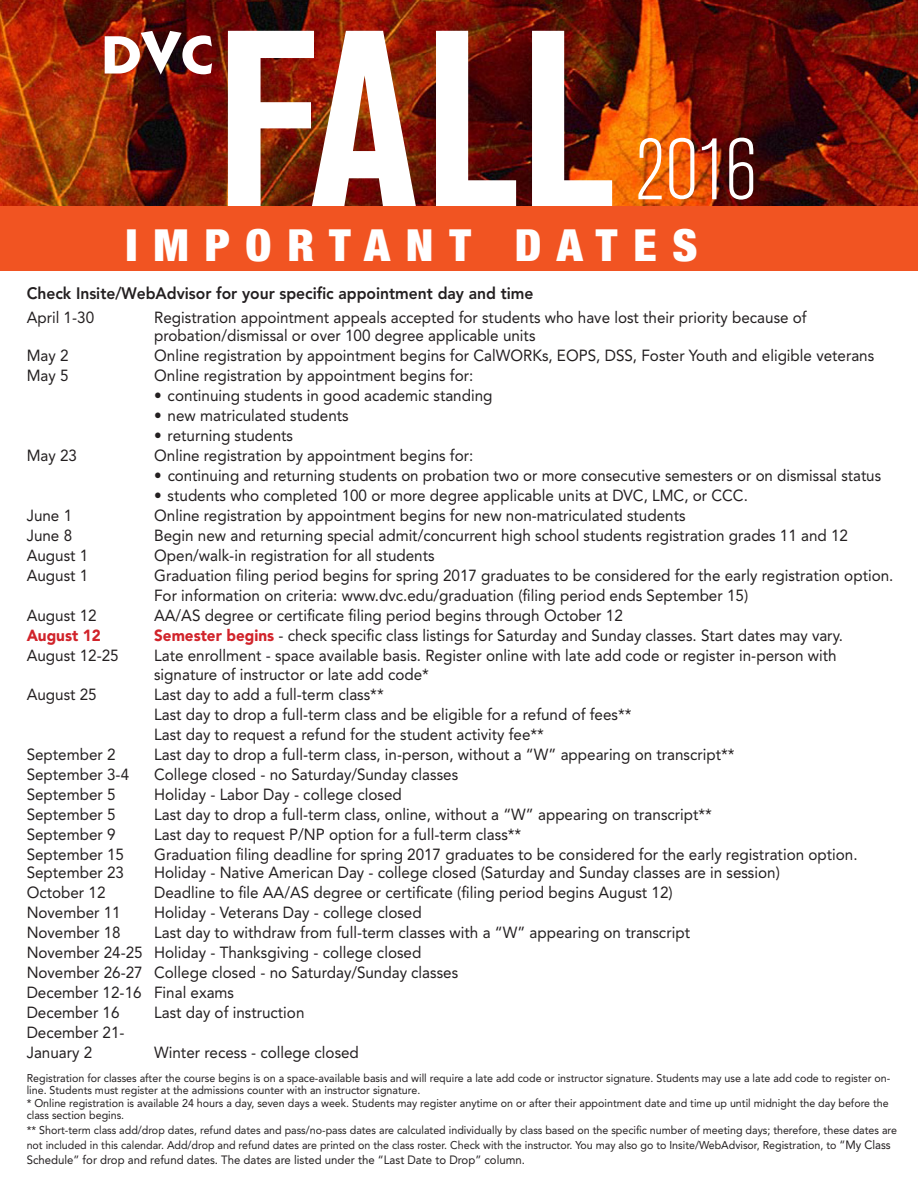
<style>
.page{position:relative;width:918px;height:1188px;background:#fff}
.page>*{position:absolute;margin:0;border:0;box-sizing:border-box;transform-origin:0 0}
.t1{font:700 condensed 249.45px "Akzidenz Grotesk BE";color:#fff}
.t2{font:300 condensed 86.7px "Akzidenz Grotesk BE";color:#fff}
.t3{font:700 54.3px "Itc Kabel";color:#fff;scale:1.1 1}
.t4{font:900 condensed 44.1px "Helvetica Neue";letter-spacing:.34em;color:#fff;scale:1.06 1}
.t5{font:800 16.5px "Avenir";color:#231f20;scale:.95 1}
.t6{font:16.05px/18.6px "Avenir";color:#231f20;scale:.95 1}
.t7{font:16.05px "Avenir";color:#231f20;scale:.94 1}
.t8{font:900 16.05px "Avenir";color:#d1232a;scale:.95 1}
.t9{font:12px "Avenir";color:#231f20;scale:.95 1}
.t10{font:11.25px/12px "Avenir";color:#231f20;scale:.95 1}
.s1{font-size:60.75px}
.s2{font-weight:900;color:#d1232a}
.s3{font-size:12px}
</style>
<div class="page">
<img style="left:0;top:0;width:918px;height:206px">
<div style="left:0;top:206px;width:918px;height:65px;background:#f15422"></div>
<p class="t3" style="left:102px;top:22px;width:104px">D<span class="s1">V</span>C</p>
<p class="t1" style="left:215px;top:-22px;width:399px">FALL</p>
<p class="t2" style="left:635px;top:123px;width:123px">2016</p>
<p class="t4" style="left:125px;top:218px;width:541px">IMPORTANT DATES</p>
<p class="t5" style="left:27px;top:283px;width:535px">Check Insite/WebAdvisor for your specific appointment day and time</p>
<p class="t6" style="left:27px;top:308px;width:73px">April 1-30</p>
<p class="t6" style="left:154px;top:308px;width:688px">Registration appointment appeals accepted for students who have lost their priority because of probation/dismissal or over 100 degree applicable units</p>
<p class="t6" style="left:27px;top:347px;width:46px">May 2</p>
<p class="t6" style="left:154px;top:347px;width:759px">Online registration by appointment begins for CalWORKs, EOPS, DSS, Foster Youth and eligible veterans</p>
<p class="t6" style="left:27px;top:367px;width:46px">May 5</p>
<p class="t6" style="left:154px;top:367px;width:338px">Online registration by appointment begins for:</p>
<p class="t6" style="left:154px;top:387px;width:358px">• continuing students in good academic standing</p>
<p class="t6" style="left:154px;top:407px;width:206px">• new matriculated students</p>
<p class="t6" style="left:154px;top:427px;width:148px">• returning students</p>
<p class="t6" style="left:27px;top:447px;width:54px">May 23</p>
<p class="t6" style="left:154px;top:447px;width:338px">Online registration by appointment begins for:</p>
<p class="t7" style="left:154px;top:467px;width:775px">• continuing and returning students on probation two or more consecutive semesters or on dismissal status</p>
<p class="t6" style="left:154px;top:487px;width:627px">• students who completed 100 or more degree applicable units at DVC, LMC, or CCC.</p>
<p class="t6" style="left:27px;top:507px;width:49px">June 1</p>
<p class="t6" style="left:154px;top:507px;width:561px">Online registration by appointment begins for new non-matriculated students</p>
<p class="t6" style="left:27px;top:527px;width:49px">June 8</p>
<p class="t6" style="left:154px;top:527px;width:732px">Begin new and returning special admit/concurrent high school students registration grades 11 and 12</p>
<p class="t6" style="left:27px;top:547px;width:66px">August 1</p>
<p class="t6" style="left:154px;top:547px;width:297px">Open/walk-in registration for all students</p>
<p class="t6" style="left:27px;top:567px;width:66px">August 1</p>
<p class="t6" style="left:154px;top:567px;width:780px">Graduation filing period begins for spring 2017 graduates to be considered for the early registration option.</p>
<p class="t6" style="left:154px;top:586px;width:627px">For information on criteria: www.dvc.edu/graduation (filing period ends September 15)</p>
<p class="t6" style="left:27px;top:606px;width:75px">August 12</p>
<p class="t6" style="left:154px;top:606px;width:495px">AA/AS degree or certificate filing period begins through October 12</p>
<p class="t8" style="left:27px;top:626px;width:80px">August 12</p>
<p class="t6" style="left:154px;top:626px;width:727px"><span class="s2">Semester begins</span> - check specific class listings for Saturday and Sunday classes. Start dates may vary.</p>
<p class="t6" style="left:27px;top:646px;width:98px">August 12-25</p>
<p class="t6" style="left:154px;top:646px;width:720px">Late enrollment - space available basis. Register online with late add code or register in-person with signature of instructor or late add code*</p>
<p class="t6" style="left:27px;top:685px;width:75px">August 25</p>
<p class="t6" style="left:154px;top:685px;width:243px">Last day to add a full-term class**</p>
<p class="t6" style="left:154px;top:705px;width:504px">Last day to drop a full-term class and be eligible for a refund of fees**</p>
<p class="t6" style="left:154px;top:725px;width:412px">Last day to request a refund for the student activity fee**</p>
<p class="t6" style="left:27px;top:745px;width:95px">September 2</p>
<p class="t6" style="left:154px;top:745px;width:613px">Last day to drop a full-term class, in-person, without a “W” appearing on transcript**</p>
<p class="t6" style="left:27px;top:765px;width:109px">September 3-4</p>
<p class="t6" style="left:154px;top:765px;width:321px">College closed - no Saturday/Sunday classes</p>
<p class="t6" style="left:27px;top:785px;width:95px">September 5</p>
<p class="t6" style="left:154px;top:785px;width:262px">Holiday - Labor Day - college closed</p>
<p class="t6" style="left:27px;top:805px;width:95px">September 5</p>
<p class="t6" style="left:154px;top:805px;width:589px">Last day to drop a full-term class, online, without a “W” appearing on transcript**</p>
<p class="t6" style="left:27px;top:825px;width:95px">September 9</p>
<p class="t6" style="left:154px;top:825px;width:388px">Last day to request P/NP option for a full-term class**</p>
<p class="t6" style="left:27px;top:845px;width:104px">September 15</p>
<p class="t6" style="left:154px;top:845px;width:742px">Graduation filing deadline for spring 2017 graduates to be considered for the early registration option.</p>
<p class="t6" style="left:27px;top:864px;width:104px">September 23</p>
<p class="t6" style="left:154px;top:864px;width:660px">Holiday - Native American Day - college closed (Saturday and Sunday classes are in session)</p>
<p class="t6" style="left:27px;top:884px;width:84px">October 12</p>
<p class="t6" style="left:154px;top:884px;width:547px">Deadline to file AA/AS degree or certificate (filing period begins August 12)</p>
<p class="t6" style="left:27px;top:903px;width:101px">November 11</p>
<p class="t6" style="left:154px;top:903px;width:283px">Holiday - Veterans Day - college closed</p>
<p class="t6" style="left:27px;top:923px;width:101px">November 18</p>
<p class="t6" style="left:154px;top:923px;width:566px">Last day to withdraw from full-term classes with a “W” appearing on transcript</p>
<p class="t6" style="left:27px;top:943px;width:417px">November 24-25 Holiday - Thanksgiving - college closed</p>
<p class="t6" style="left:27px;top:963px;width:456px">November 26-27 College closed - no Saturday/Sunday classes</p>
<p class="t6" style="left:27px;top:983px;width:220px">December 12-16 Final exams</p>
<p class="t6" style="left:27px;top:1003px;width:99px">December 16</p>
<p class="t6" style="left:154px;top:1003px;width:160px">Last day of instruction</p>
<p class="t6" style="left:27px;top:1023px;width:105px">December 21-</p>
<p class="t6" style="left:27px;top:1043px;width:71px">January 2</p>
<p class="t6" style="left:154px;top:1043px;width:217px">Winter recess - college closed</p>
<p class="t10" style="left:27px;top:1072px;width:911px">Registration for classes after the course begins is on a space-available basis and will require a late add code or instructor signature. Students may use a late add code to register on&shy;line. Students must register at the admissions counter with an instructor signature.</p>
<p class="t10" style="left:27px;top:1097px;width:909px">* Online registration is available 24 hours a day, seven days a week. Students may register anytime on or after their appointment date and time up until midnight the day before the class section begins.</p>
<p class="t10" style="left:27px;top:1123px;width:918px;line-height:15px">** Short-term class add/drop dates, refund dates and pass/no-pass dates are calculated individually by class based on the specific number of meeting days; therefore, these dates are not included in this calendar. Add/drop and refund dates are printed on the class roster. Check with the instructor. You may also go to Insite/WebAdvisor, Registration, to <span class="s3">“My Class</span></p>
<p class="t9" style="left:27px;top:1153px;width:526px">Schedule” for drop and refund dates. The dates are listed under the “Last Date to Drop” column.</p>
</div>
